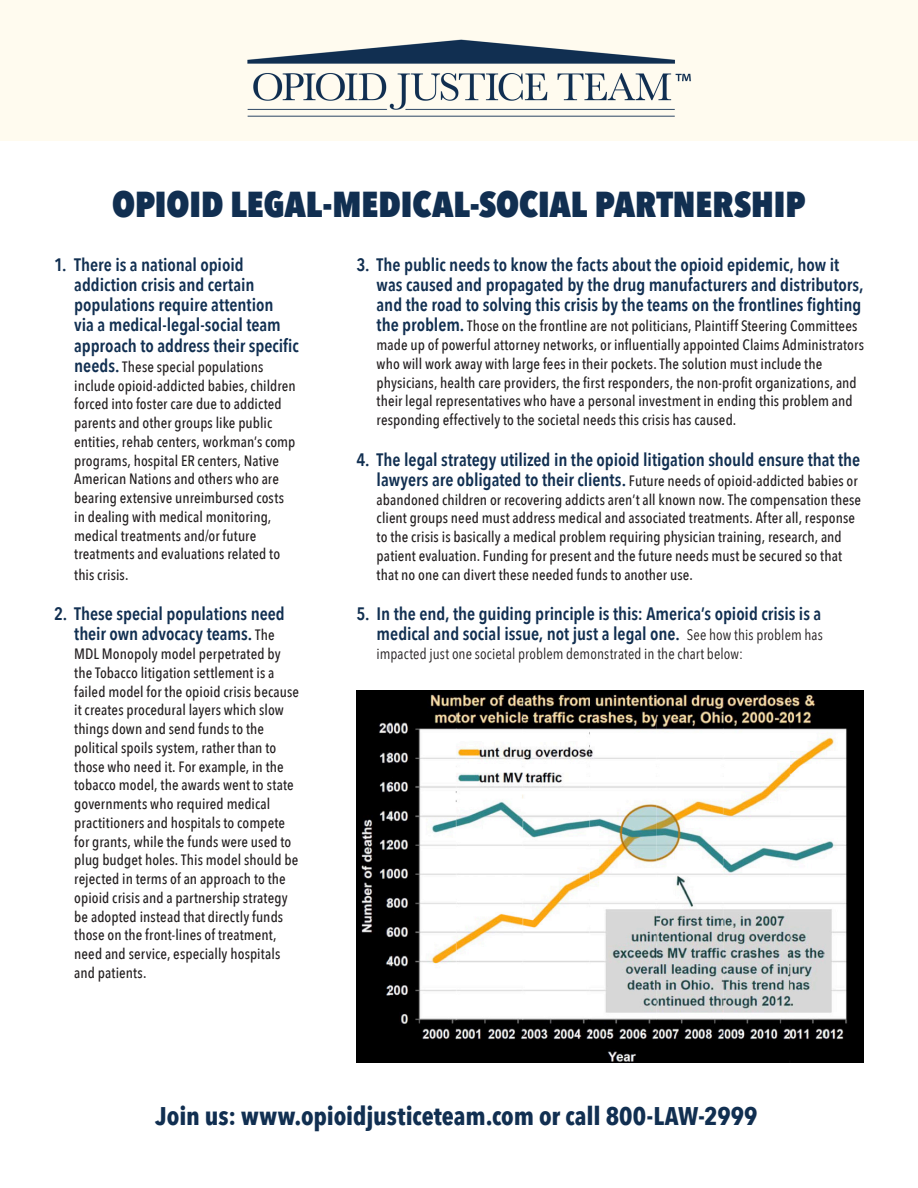
<style>
.page{position:relative;width:918px;height:1188px;background:#fff}
.page>*{position:absolute;margin:0;border:0;box-sizing:border-box;transform-origin:0 0}
.t1{font:800 36px "Avenir Next Condensed";letter-spacing:-.005em;color:#112f51}
.t2{font:700 25.5px "Avenir Next Condensed";letter-spacing:-.005em;color:#112f51}
.t3{font:600 18px/20.2px "Avenir Next Condensed";letter-spacing:-.005em;color:#112f51}
.t4{font:500 15px/18.8px "Avenir Next Condensed";letter-spacing:.005em;color:#231f20}
.t5{font:15px "Avenir Next Condensed";letter-spacing:.005em;color:#231f20}
.s1{font-weight:600;font-size:18px;color:#112f51}
.s2{font-weight:500;font-size:15px;color:#231f20}
.s3{font-weight:400;font-size:15px;color:#231f20}
</style>
<div class="page">
<img style="left:357px;top:691px;width:507px;height:372px">
<img style="left:0;top:0;width:918px;height:140px">
<h1 class="t1" style="left:112px;top:181px;width:695px">OPIOID LEGAL-MEDICAL-SOCIAL PARTNERSHIP</h1>
<p class="t3" style="left:74px;top:255px;width:226px;text-indent:-20px">1. There is a national opioid addiction crisis and certain populations require attention<br>via a medical-legal-social team approach to address their specific</p>
<p class="t4" style="left:74px;top:358px;width:223px"><span class="s1">needs.</span> These special populations include opioid-addicted babies, children forced into foster care due to addicted parents and other groups like public entities, rehab centers, workman’s comp programs, hospital ER centers, Native American Nations and others who are bearing extensive unreimbursed costs in dealing with medical monitoring, medical treatments and/or future treatments and evaluations related to</p>
<p class="t4" style="left:74px;top:566px;width:56px">this crisis.</p>
<p class="t3" style="left:54px;top:604px;width:232px;text-align:center">2. These special populations need their own advocacy teams. <span class="s2">The</span></p>
<p class="t4" style="left:74px;top:645px;width:226px">MDL Monopoly model perpetrated by the Tobacco litigation settlement is a failed model for the opioid crisis because it creates procedural layers which slow things down and send funds to the political spoils system, rather than to those who need it. For example, in the tobacco model, the awards went to state governments who required medical practitioners and hospitals to compete for grants, while the funds were used to plug budget holes. This model should be rejected in terms of an approach to the opioid crisis and a partnership strategy be adopted instead that directly funds those on the front-lines of treatment, need and service, especially hospitals and patients.</p>
<p class="t3" style="left:377px;top:255px;width:488px;text-indent:-20px">3. The public needs to know the facts about the opioid epidemic, how it was caused and propagated by the drug manufacturers and distributors, and the road to solving this crisis by the teams on the frontlines fighting</p>
<p class="t4" style="left:377px;top:317px;width:489px"><span class="s1">the problem.</span> Those on the frontline are not politicians, Plaintiff Steering Committees made up of powerful attorney networks, or influentially appointed Claims Administrators who will work away with large fees in their pockets. The solution must include the physicians, health care providers, the first responders, the non-profit organizations, and their legal representatives who have a personal investment in ending this problem and responding effectively to the societal needs this crisis has caused.</p>
<p class="t3" style="left:356px;top:450px;width:505px">4. The legal strategy utilized in the opioid litigation should ensure that the</p>
<p class="t4" style="left:377px;top:472px;width:486px"><span class="s1">lawyers are obligated to their clients.</span> Future needs of opioid-addicted babies or abandoned children or recovering addicts aren’t all known now. The compensation these client groups need must address medical and associated treatments. After all, response to the crisis is basically a medical problem requiring physician training, research, and patient evaluation. Funding for present and the future needs must be secured so that that no one can divert these needed funds to another use.</p>
<p class="t3" style="left:356px;top:604px;width:468px;text-align:right">5. In the end, the guiding principle is this: America’s opioid crisis is a medical and social issue, not just a legal one. <span class="s3">See how this problem has</span></p>
<p class="t5" style="left:377px;top:644px;width:368px">impacted just one societal problem demonstrated in the chart below:</p>
<h2 class="t2" style="left:156px;top:1099px;width:604px">Join us: www.opioidjusticeteam.com or call 800-LAW-2999</h2>
</div>
